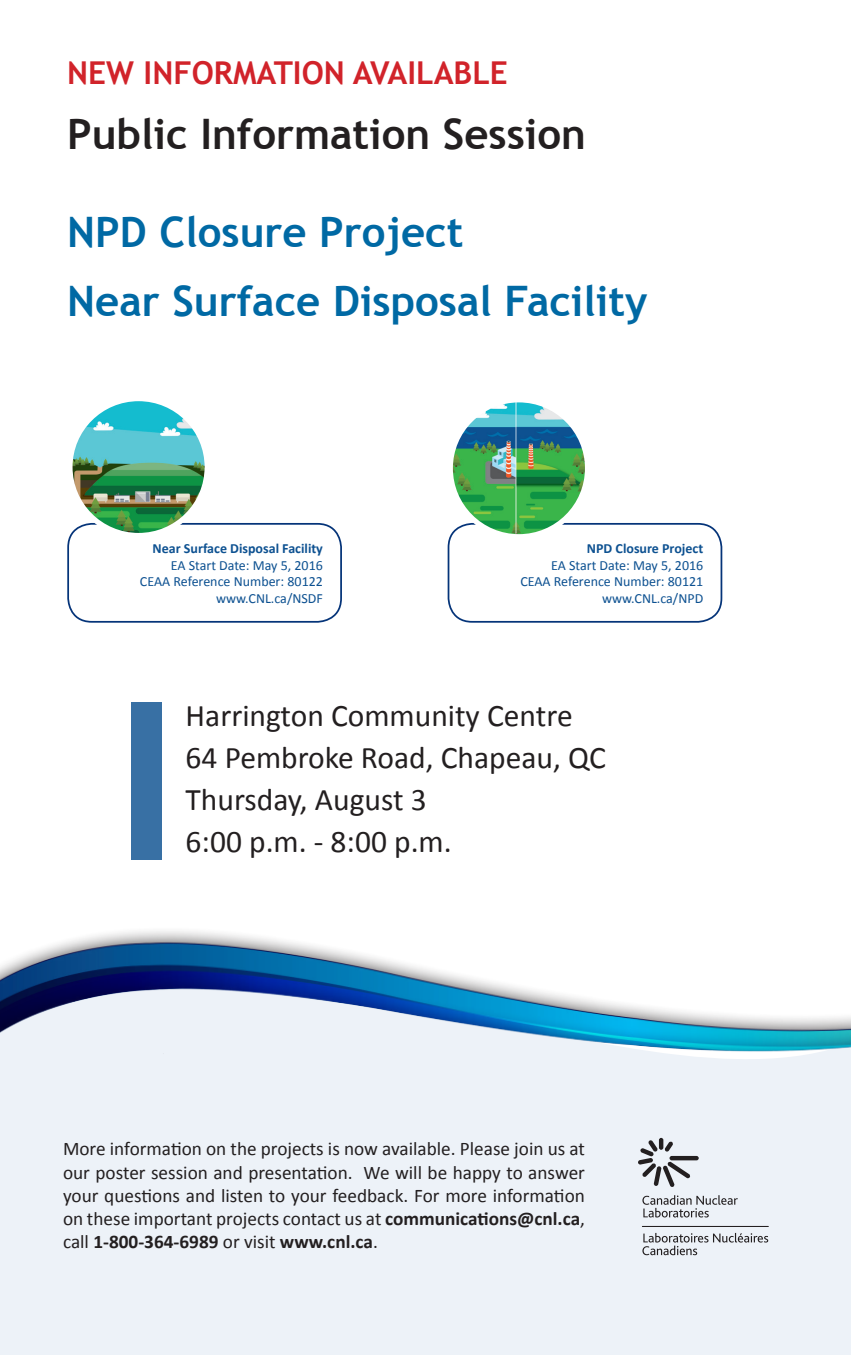
<style>
.page{position:relative;width:851px;height:1355px;background:#fff}
.page>*{position:absolute;margin:0;border:0;box-sizing:border-box;transform-origin:0 0}
.t1{font:700 42px "Trebuchet MS";color:#0069a4}
.t2{font:700 42px "Trebuchet MS";color:#231f20}
.t3{font:31.5px "Calibri";color:#231f20}
.t4{font:700 31.5px "Trebuchet MS";color:#d1232a}
.Captions{font:19.25px/23.1px "Calibri";color:#231f20;text-align:justify}
.Captions-2{font:14px "Calibri";color:#0d5191}
.Captions-3{font:700 14px "Calibri";color:#0d5191}
.s1{font-weight:700}
</style>
<div class="page">
<div style="left:0;top:1080px;width:850px;height:274px;background:#edf2f8"></div>
<div style="left:447px;top:523px;width:275px;height:99px;border:2px solid #053479;border-radius:24px"></div>
<img style="left:450px;top:400px;width:137px;height:137px;border-radius:69px">
<div style="left:447px;top:397px;width:143px;height:142px;border:5px solid #fff;border-radius:50%"></div>
<div style="left:67px;top:523px;width:275px;height:99px;border:2px solid #053479;border-radius:24px"></div>
<img style="left:70px;top:398px;width:137px;height:137px;border-radius:69px">
<div style="left:67px;top:396px;width:143px;height:142px;border:5px solid #fff;border-radius:50%"></div>
<svg style="left:642px;top:1195px;width:95px;height:22px;background:#c2c5ca"></svg>
<svg style="left:642px;top:1232px;width:126px;height:23px;background:#c9cdd2"></svg>
<hr style="left:642px;top:1225px;width:126px;height:2px;background:#231f20">
<hr style="left:669px;top:1156px;width:29px;height:4px;background:#231f20;border-radius:2px">
<svg style="left:637px;top:1140px;width:53px;height:47px;background:#b3b5ba"></svg>
<img style="left:0;top:931px;width:850px;height:149px">
<div style="left:131px;top:702px;width:31px;height:158px;background:#3870a4"></div>
<p class="t4" style="left:67px;top:53px;width:442px">NEW INFORMATION AVAILABLE</p>
<p class="t2" style="left:67px;top:108px;width:520px">Public Information Session</p>
<p class="t1" style="left:67px;top:206px;width:397px">NPD Closure Project</p>
<p class="t1" style="left:67px;top:275px;width:581px">Near Surface Disposal Facility</p>
<p class="Captions-3" style="left:153px;top:539px;width:172px">Near Surface Disposal Facility</p>
<p class="Captions-2" style="left:171px;top:556px;width:154px">EA Start Date: May 5, 2016</p>
<p class="Captions-2" style="left:140px;top:573px;width:184px">CEAA Reference Number: 80122</p>
<p class="Captions-2" style="left:216px;top:590px;width:108px">www.CNL.ca/NSDF</p>
<p class="Captions-3" style="left:587px;top:539px;width:118px">NPD Closure Project</p>
<p class="Captions-2" style="left:551px;top:556px;width:154px">EA Start Date: May 5, 2016</p>
<p class="Captions-2" style="left:520px;top:573px;width:184px">CEAA Reference Number: 80121</p>
<p class="Captions-2" style="left:602px;top:590px;width:103px">www.CNL.ca/NPD</p>
<p class="t3" style="left:186px;top:696px;width:388px">Harrington Community Centre</p>
<p class="t3" style="left:186px;top:738px;width:422px">64 Pembroke Road, Chapeau, QC</p>
<p class="t3" style="left:186px;top:780px;width:243px">Thursday, August 3</p>
<p class="t3" style="left:186px;top:822px;width:267px">6:00 p.m. - 8:00 p.m.</p>
<p class="Captions" style="left:63px;top:1137px;width:523px">More information on the projects is now available. Please join us at our poster session and presentation. We will be happy to answer your questions and listen to your feedback. For more information on these important projects contact us at <span class="s1">communications@cnl.ca</span>, call <span class="s1">1-800-364-6989</span> or visit <span class="s1">www.cnl.ca</span>.</p>
</div>
